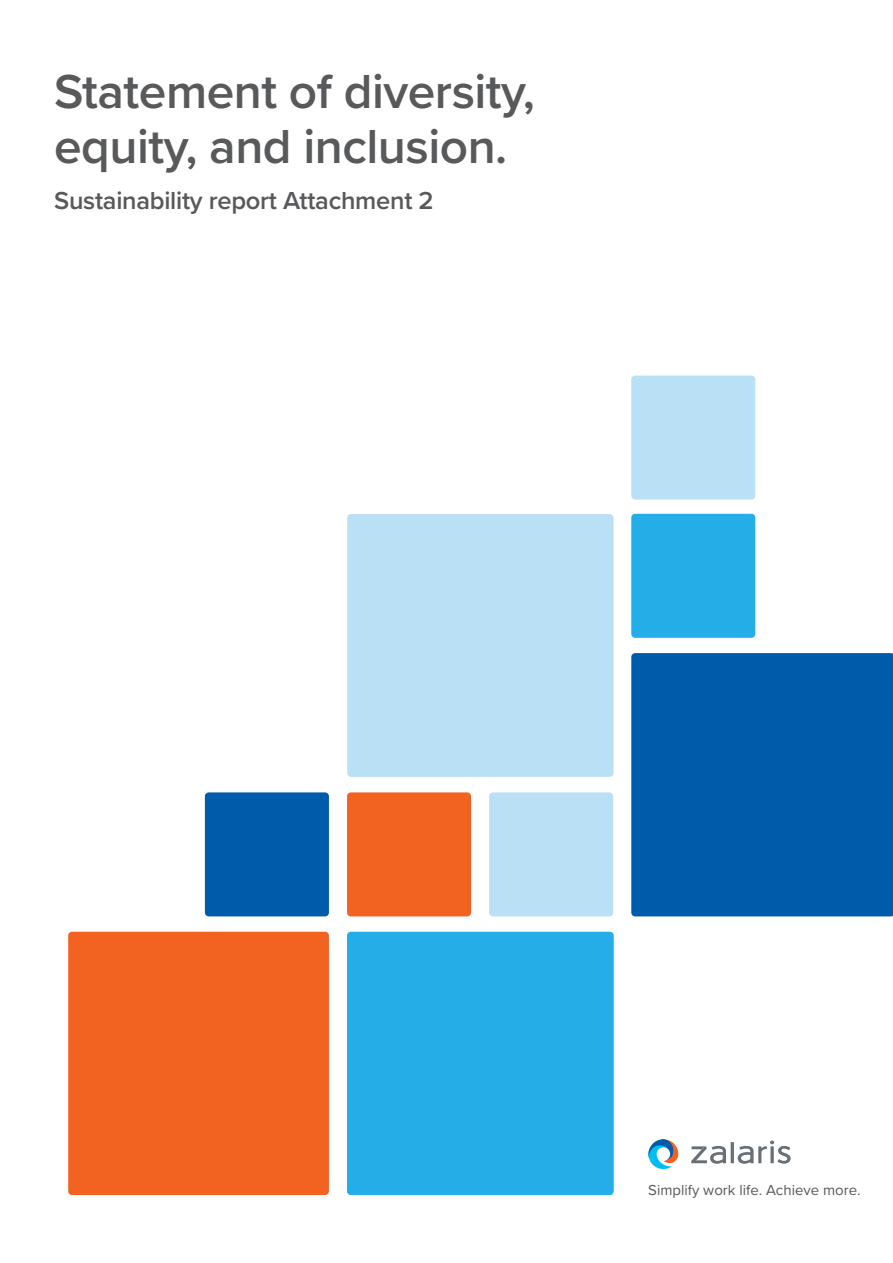
<style>
.page{position:relative;width:893px;height:1263px;background:#fff}
.page>*{position:absolute;margin:0;border:0;box-sizing:border-box;transform-origin:0 0}
.t1{font:600 49.5px/55.5px "Proxima Nova";letter-spacing:-.01em;color:#58595b}
.t2{font:600 25.5px "Proxima Nova";letter-spacing:-.01em;color:#58595b}
.t3{font:15px "Proxima Nova";color:#58595b}
</style>
<div class="page">
<div style="left:631px;top:653px;width:262px;height:263px;background:#005baa"></div>
<div style="left:489px;top:792px;width:124px;height:124px;background:#bae0f5;border-radius:4px"></div>
<div style="left:631px;top:514px;width:124px;height:124px;background:#24ade6;border-radius:4px"></div>
<div style="left:631px;top:376px;width:124px;height:124px;background:#bae0f5;border-radius:4px"></div>
<div style="left:347px;top:792px;width:124px;height:124px;background:#f26322;border-radius:4px"></div>
<div style="left:205px;top:792px;width:124px;height:124px;background:#005baa;border-radius:4px"></div>
<div style="left:68px;top:932px;width:261px;height:263px;background:#f26322;border-radius:4px"></div>
<div style="left:347px;top:932px;width:267px;height:263px;background:#24ade6;border-radius:4px"></div>
<div style="left:347px;top:514px;width:267px;height:263px;background:#bae0f5;border-radius:4px"></div>
<svg style="left:738px;top:1140px;width:53px;height:24px"></svg>
<hr style="left:731px;top:1142px;width:3px;height:21px;background:#687076">
<svg style="left:770px;top:1146px;width:4px;height:17px"></svg>
<svg style="left:691px;top:1146px;width:35px;height:18px"></svg>
<svg style="left:648px;top:1139px;width:30px;height:30px"></svg>
<p class="t1" style="left:54px;top:62px;width:482px">Statement of diversity, equity, and inclusion.</p>
<p class="t2" style="left:54px;top:181px;width:381px">Sustainability report Attachment 2</p>
<p class="t3" style="left:648px;top:1179px;width:214px">Simplify work life. Achieve more.</p>
</div>
